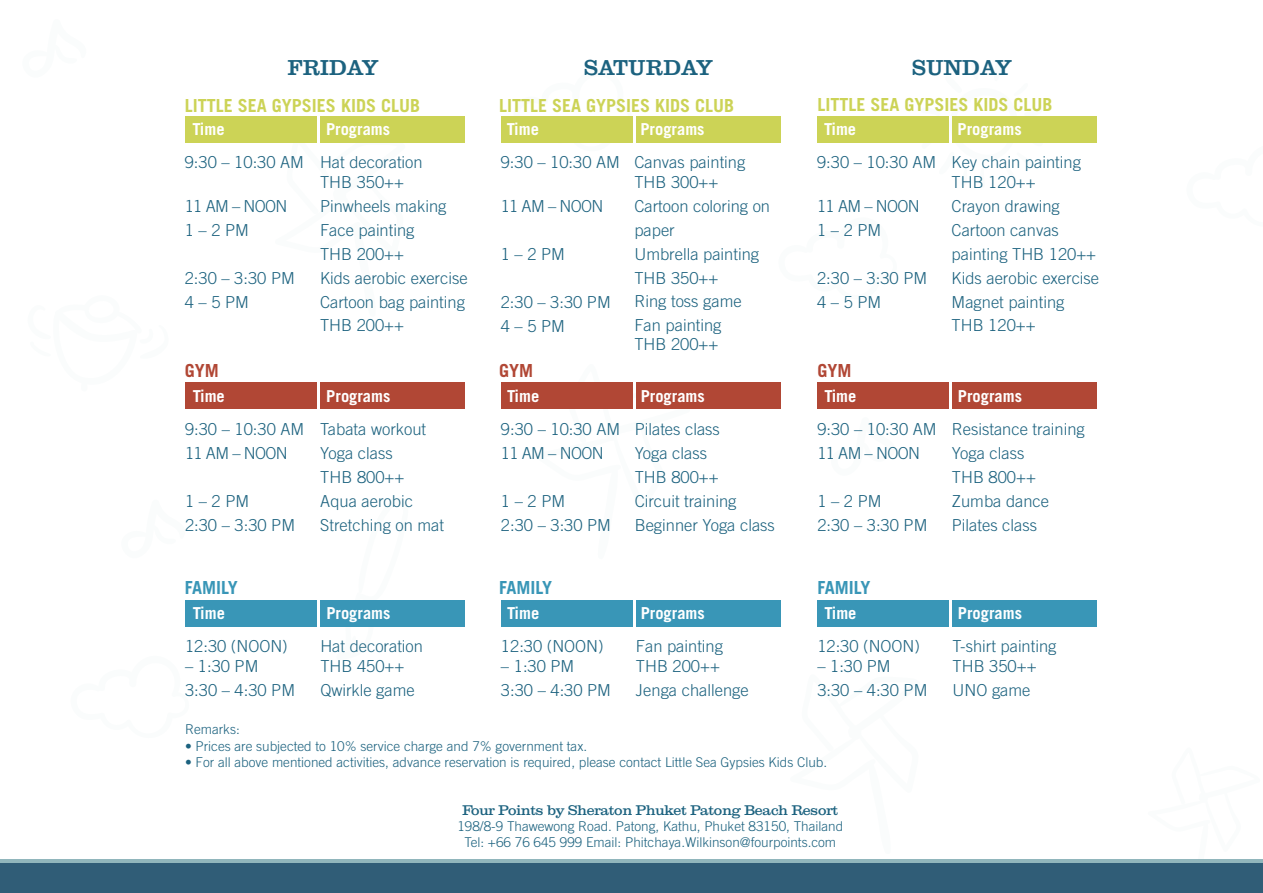
<style>
.page{position:relative;width:1263px;height:893px;background:#fff}
.page>*{position:absolute;margin:0;border:0;box-sizing:border-box;transform-origin:0 0}
.t1{font:22.5px "Clarendon LT Std";color:#1c627f}
.t2{font:700 18px "Trade Gothic LT Std";color:#ccd356}
.t3{font:700 18px "Trade Gothic LT Std";color:#3996b7}
.t4{font:700 18px "Trade Gothic LT Std";color:#b14735}
.t5{font:300 16.5px/24px "Trade Gothic LT Std";color:#1c627f}
.t6{font:700 16.5px "Trade Gothic LT Std";color:#fff}
.t7{font:300 16.5px/24px "Trade Gothic LT Std";letter-spacing:-.04em;color:#1c627f}
.t8{font:300 13.5px/16.2px "Trade Gothic LT Std";color:#1c627f;text-align:center}
.t9{font:13.5px "Clarxndon";color:#1c627f}
</style>
<div class="page">
<svg style="left:513px;top:116px;width:120px;height:27px"></svg>
<svg style="left:336px;top:626px;width:74px;height:1px"></svg>
<svg style="left:920px;top:116px;width:123px;height:1px"></svg>
<div style="left:1px;top:863px;width:1262px;height:30px;background:#305d77"></div>
<hr style="left:1px;top:859px;width:1262px;height:4px;background:#91b6bc">
<div style="left:185px;top:117px;width:131px;height:26px;background:#ccd356"></div>
<div style="left:185px;top:382px;width:131px;height:27px;background:#b14735"></div>
<div style="left:185px;top:600px;width:132px;height:26px;background:#3996b7"></div>
<div style="left:320px;top:117px;width:144px;height:26px;background:#ccd356"></div>
<div style="left:320px;top:382px;width:144px;height:27px;background:#b14735"></div>
<div style="left:320px;top:600px;width:145px;height:26px;background:#3996b7"></div>
<div style="left:501px;top:117px;width:131px;height:26px;background:#ccd356"></div>
<div style="left:501px;top:382px;width:131px;height:27px;background:#b14735"></div>
<div style="left:501px;top:600px;width:131px;height:26px;background:#3996b7"></div>
<div style="left:636px;top:117px;width:144px;height:26px;background:#ccd356"></div>
<div style="left:636px;top:382px;width:144px;height:27px;background:#b14735"></div>
<div style="left:636px;top:600px;width:144px;height:26px;background:#3996b7"></div>
<div style="left:817px;top:117px;width:132px;height:26px;background:#ccd356"></div>
<div style="left:817px;top:382px;width:132px;height:27px;background:#b14735"></div>
<div style="left:817px;top:600px;width:132px;height:26px;background:#3996b7"></div>
<div style="left:952px;top:117px;width:145px;height:26px;background:#ccd356"></div>
<div style="left:952px;top:382px;width:145px;height:27px;background:#b14735"></div>
<div style="left:953px;top:600px;width:144px;height:26px;background:#3996b7"></div>
<h1 class="t1" style="left:288px;top:55px;width:93px">FRIDAY</h1>
<h1 class="t1" style="left:584px;top:55px;width:131px">SATURDAY</h1>
<h1 class="t1" style="left:912px;top:55px;width:102px">SUNDAY</h1>
<p class="t2" style="left:185px;top:94px;width:237px">LITTLE SEA GYPSIES KIDS CLUB</p>
<p class="t2" style="left:499px;top:94px;width:237px">LITTLE SEA GYPSIES KIDS CLUB</p>
<p class="t2" style="left:817px;top:94px;width:237px">LITTLE SEA GYPSIES KIDS CLUB</p>
<p class="t6" style="left:193px;top:119px;width:34px">Time</p>
<p class="t6" style="left:507px;top:119px;width:34px">Time</p>
<p class="t6" style="left:824px;top:119px;width:34px">Time</p>
<p class="t6" style="left:326px;top:119px;width:66px">Programs</p>
<p class="t6" style="left:640px;top:119px;width:66px">Programs</p>
<p class="t5" style="left:185px;top:150px;width:121px">9:30 – 10:30 AM</p>
<p class="t7" style="left:185px;top:194px;width:104px">11 AM – NOON<br>1 – 2 PM</p>
<p class="t5" style="left:185px;top:266px;width:112px">2:30 – 3:30 PM<br>4 – 5 PM</p>
<p class="t4" style="left:185px;top:359px;width:36px">GYM</p>
<p class="t5" style="left:320px;top:152px;width:104px;line-height:19.8px">Hat decoration<br>THB 350++</p>
<p class="t5" style="left:320px;top:194px;width:149px">Pinwheels making<br>Face painting<br>THB 200++<br>Kids aerobic exercise<br>Cartoon bag painting</p>
<p class="t5" style="left:320px;top:312px;width:86px">THB 200++</p>
<p class="t5" style="left:501px;top:150px;width:121px">9:30 – 10:30 AM</p>
<p class="t5" style="left:501px;top:194px;width:104px">11 AM – NOON</p>
<p class="t5" style="left:501px;top:242px;width:66px">1 – 2 PM</p>
<p class="t5" style="left:501px;top:290px;width:112px">2:30 – 3:30 PM<br>4 – 5 PM</p>
<p class="t4" style="left:499px;top:360px;width:36px">GYM</p>
<p class="t5" style="left:634px;top:152px;width:112px;line-height:19.8px">Canvas painting<br>THB 300++</p>
<p class="t5" style="left:634px;top:194px;width:137px">Cartoon coloring on paper<br>Umbrella painting<br>THB 350++</p>
<p class="t5" style="left:634px;top:289px;width:109px">Ring toss game<br>Fan painting</p>
<p class="t5" style="left:634px;top:332px;width:86px">THB 200++</p>
<p class="t5" style="left:817px;top:150px;width:121px">9:30 – 10:30 AM</p>
<p class="t7" style="left:817px;top:194px;width:104px">11 AM – NOON<br>1 – 2 PM</p>
<p class="t5" style="left:817px;top:266px;width:112px">2:30 – 3:30 PM<br>4 – 5 PM</p>
<p class="t4" style="left:817px;top:359px;width:36px">GYM</p>
<p class="t6" style="left:193px;top:386px;width:34px">Time</p>
<p class="t6" style="left:507px;top:386px;width:34px">Time</p>
<p class="t6" style="left:824px;top:386px;width:34px">Time</p>
<p class="t6" style="left:326px;top:386px;width:66px">Programs</p>
<p class="t6" style="left:641px;top:386px;width:66px">Programs</p>
<p class="t7" style="left:185px;top:417px;width:121px">9:30 – 10:30 AM<br>11 AM – NOON</p>
<p class="t5" style="left:185px;top:489px;width:112px">1 – 2 PM<br>2:30 – 3:30 PM</p>
<p class="t5" style="left:320px;top:417px;width:125px">Tabata workout<br>Yoga class<br>THB 800++<br>Aqua aerobic<br>Stretching on mat</p>
<p class="t7" style="left:501px;top:417px;width:121px">9:30 – 10:30 AM<br>11 AM – NOON</p>
<p class="t5" style="left:501px;top:489px;width:112px">1 – 2 PM<br>2:30 – 3:30 PM</p>
<p class="t5" style="left:635px;top:417px;width:142px">Pilates class<br>Yoga class<br>THB 800++<br>Circuit training<br>Beginner Yoga class</p>
<p class="t7" style="left:817px;top:417px;width:121px">9:30 – 10:30 AM<br>11 AM – NOON</p>
<p class="t5" style="left:817px;top:489px;width:112px">1 – 2 PM<br>2:30 – 3:30 PM</p>
<p class="t6" style="left:958px;top:119px;width:66px">Programs</p>
<p class="t5" style="left:952px;top:152px;width:131px;line-height:19.8px">Key chain painting<br>THB 120++</p>
<p class="t5" style="left:952px;top:194px;width:149px">Crayon drawing<br>Cartoon canvas painting THB 120++<br>Kids aerobic exercise<br>Magnet painting</p>
<p class="t5" style="left:952px;top:313px;width:86px">THB 120++</p>
<p class="t6" style="left:958px;top:386px;width:66px">Programs</p>
<p class="t5" style="left:952px;top:417px;width:134px">Resistance training<br>Yoga class<br>THB 800++<br>Zumba dance<br>Pilates class</p>
<p class="t3" style="left:185px;top:576px;width:55px">FAMILY</p>
<p class="t3" style="left:499px;top:576px;width:55px">FAMILY</p>
<p class="t3" style="left:817px;top:576px;width:55px">FAMILY</p>
<p class="t6" style="left:193px;top:603px;width:34px">Time</p>
<p class="t6" style="left:507px;top:603px;width:34px">Time</p>
<p class="t6" style="left:824px;top:603px;width:34px">Time</p>
<p class="t5" style="left:185px;top:634px;width:104px">12:30 (NOON)</p>
<p class="t5" style="left:185px;top:654px;width:112px">– 1:30 PM<br>3:30 – 4:30 PM</p>
<p class="t6" style="left:326px;top:603px;width:66px">Programs</p>
<p class="t6" style="left:641px;top:603px;width:66px">Programs</p>
<p class="t6" style="left:958px;top:603px;width:66px">Programs</p>
<p class="t5" style="left:320px;top:636px;width:104px;line-height:19.8px">Hat decoration<br>THB 450++</p>
<p class="t5" style="left:320px;top:678px;width:96px">Qwirkle game</p>
<p class="t5" style="left:501px;top:634px;width:104px">12:30 (NOON)</p>
<p class="t5" style="left:501px;top:654px;width:112px">– 1:30 PM<br>3:30 – 4:30 PM</p>
<p class="t5" style="left:817px;top:634px;width:104px">12:30 (NOON)</p>
<p class="t5" style="left:817px;top:654px;width:112px">– 1:30 PM<br>3:30 – 4:30 PM</p>
<p class="t5" style="left:636px;top:636px;width:89px;line-height:19.8px">Fan painting<br>THB 200++</p>
<p class="t5" style="left:636px;top:678px;width:114px">Jenga challenge</p>
<p class="t5" style="left:952px;top:636px;width:105px;line-height:19.8px">T-shirt painting<br>THB 350++</p>
<p class="t5" style="left:952px;top:678px;width:79px">UNO game</p>
<p class="t8" style="left:185px;top:721px;width:56px">Remarks:</p>
<p class="t8" style="left:185px;top:737px;width:404px">• Prices are subjected to 10% service charge and 7% government tax.</p>
<p class="t8" style="left:185px;top:754px;width:644px">• For all above mentioned activities, advance reservation is required, please contact Little Sea Gypsies Kids Club.</p>
<p class="t9" style="left:463px;top:802px;width:377px">Four Points by Sheraton Phuket Patong Beach Resort</p>
<p class="t8" style="left:457px;top:818px;width:387px">198/8-9 Thawewong Road. Patong, Kathu, Phuket 83150, Thailand<br>Tel: +66 76 645 999 Email: Phitchaya.Wilkinson@fourpoints.com</p>
</div>
